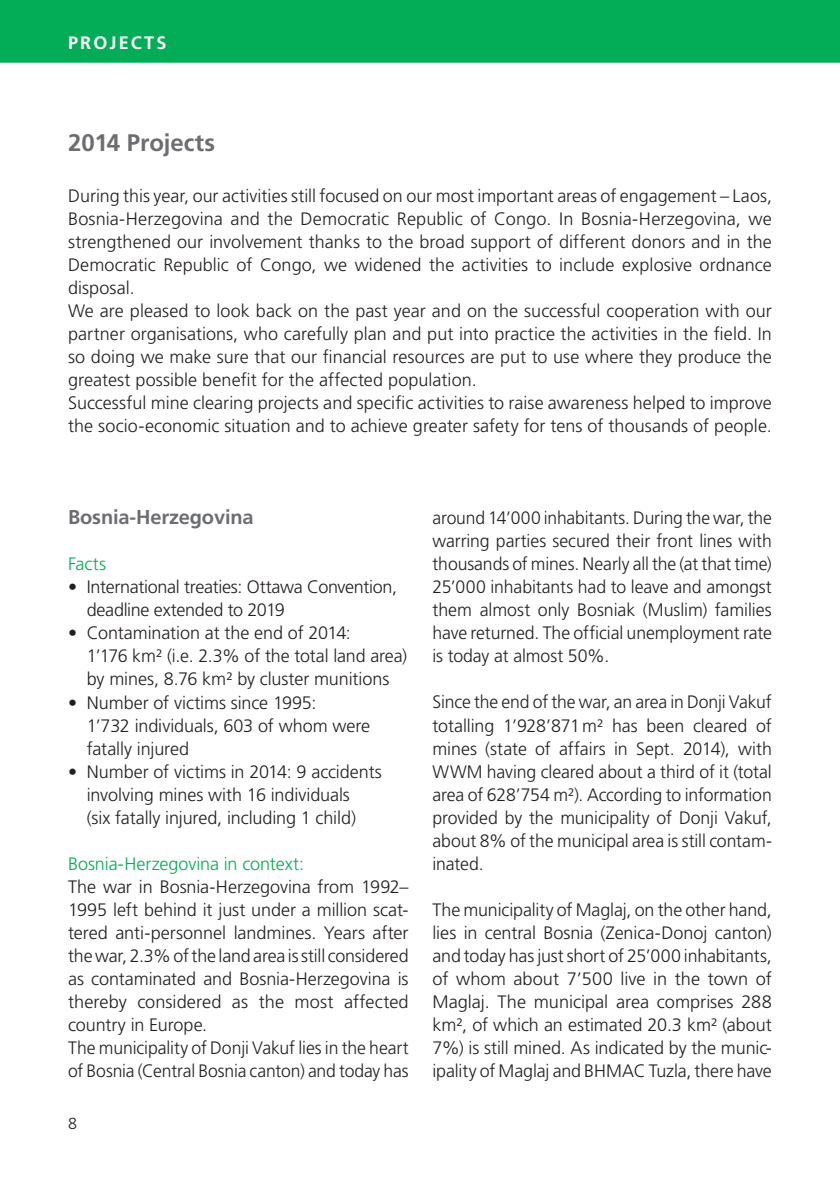
<style>
.page{position:relative;width:840px;height:1191px;background:#fff}
.page>*{position:absolute;margin:0;border:0;box-sizing:border-box;transform-origin:0 0}
.t1{font:700 24px "Frutiger LT Pro";color:#6c6d70}
.t2{font:700 20px "Frutiger LT Pro";letter-spacing:-.005em;color:#6c6d70}
.t3{font:300 18px/23px "Frutiger LT Pro";color:#231f20}
.t4{font:300 18px "Frutiger LT Pro";letter-spacing:-.005em;color:#03ad57}
.t5{font:700 18px "Frutiger LT Pro";letter-spacing:.12em;color:#fff}
.t6{font:300 16px "Frutiger LT Pro";color:#231f20}
</style>
<div class="page">
<div style="left:0;top:0;width:839px;height:63px;background:#03ad57"></div>
<p class="t5" style="left:68px;top:32px;width:100px">PROJECTS</p>
<h1 class="t1" style="left:68px;top:129px;width:148px">2014 Projects</h1>
<p class="t3" style="left:68px;top:185px;width:705px">During this year, our activities still focused on our most important areas of engagement – Laos, Bosnia-Herzegovina and the Democratic Republic of Congo. In Bosnia-Herzegovina, we strengthened our involvement thanks to the broad support of different donors and in the Democratic Republic of Congo, we widened the activities to include explosive ordnance disposal.<br>We are pleased to look back on the past year and on the successful cooperation with our partner organisations, who carefully plan and put into practice the activities in the field. In so doing we make sure that our financial resources are put to use where they produce the greatest possible benefit for the affected population.<br>Successful mine clearing projects and specific activities to raise awareness helped to improve the socio-economic situation and to achieve greater safety for tens of thousands of people.</p>
<p class="t2" style="left:68px;top:506px;width:187px">Bosnia-Herzegovina</p>
<p class="t4" style="left:68px;top:554px;width:40px">Facts</p>
<p class="t3" style="left:87px;top:576px;width:312px;text-indent:-19px">• International treaties: Ottawa Convention, deadline extended to 2019</p>
<p class="t3" style="left:87px;top:622px;width:322px;text-indent:-19px">• Contamination at the end of 2014:<br>1’176 km² (i.e. 2.3% of the total land area) by mines, 8.76 km² by cluster munitions</p>
<p class="t3" style="left:87px;top:691px;width:285px;text-indent:-19px">• Number of victims since 1995:<br>1’732 individuals, 603 of whom were fatally injured</p>
<p class="t3" style="left:87px;top:760px;width:296px;text-indent:-19px">• Number of victims in 2014: 9 accidents involving mines with 16 individuals<br>(six fatally injured, including 1 child)</p>
<p class="t4" style="left:68px;top:853px;width:237px">Bosnia-Herzegovina in context:</p>
<p class="t3" style="left:68px;top:875px;width:342px">The war in Bosnia-Herzegovina from 1992– 1995 left behind it just under a million scat&shy;tered anti-personnel landmines. Years after the war, 2.3% of the land area is still considered as contaminated and Bosnia-Herzegovina is thereby considered as the most affected country in Europe.<br>The municipality of Donji Vakuf lies in the heart of Bosnia (Central Bosnia canton) and today has</p>
<p class="t6" style="left:68px;top:1113px;width:10px">8</p>
<p class="t3" style="left:432px;top:507px;width:341px;text-align:justify">around 14’000 inhabitants. During the war, the warring parties secured their front lines with thousands of mines. Nearly all the (at that time)<br>25’000 inhabitants had to leave and amongst them almost only Bosniak (Muslim) families have returned. The official unemployment rate is today at almost 50%.</p>
<p class="t3" style="left:432px;top:691px;width:341px;text-align:justify">Since the end of the war, an area in Donji Vakuf totalling 1’928’871m² has been cleared of mines (state of affairs in Sept. 2014), with WWM having cleared about a third of it (total area of 628’754 m²). According to information provided by the municipality of Donji Vakuf, about 8% of the municipal area is still contam&shy;inated.</p>
<p class="t3" style="left:432px;top:898px;width:341px;text-align:justify">The municipality of Maglaj, on the other hand, lies in central Bosnia (Zenica-Donoj canton) and today has just short of 25’000 inhabitants, of whom about 7’500 live in the town of Maglaj. The municipal area comprises 288 km², of which an estimated 20.3 km² (about 7%) is still mined. As indicated by the munic&shy;ipality of Maglaj and BHMAC Tuzla, there have</p>
</div>
